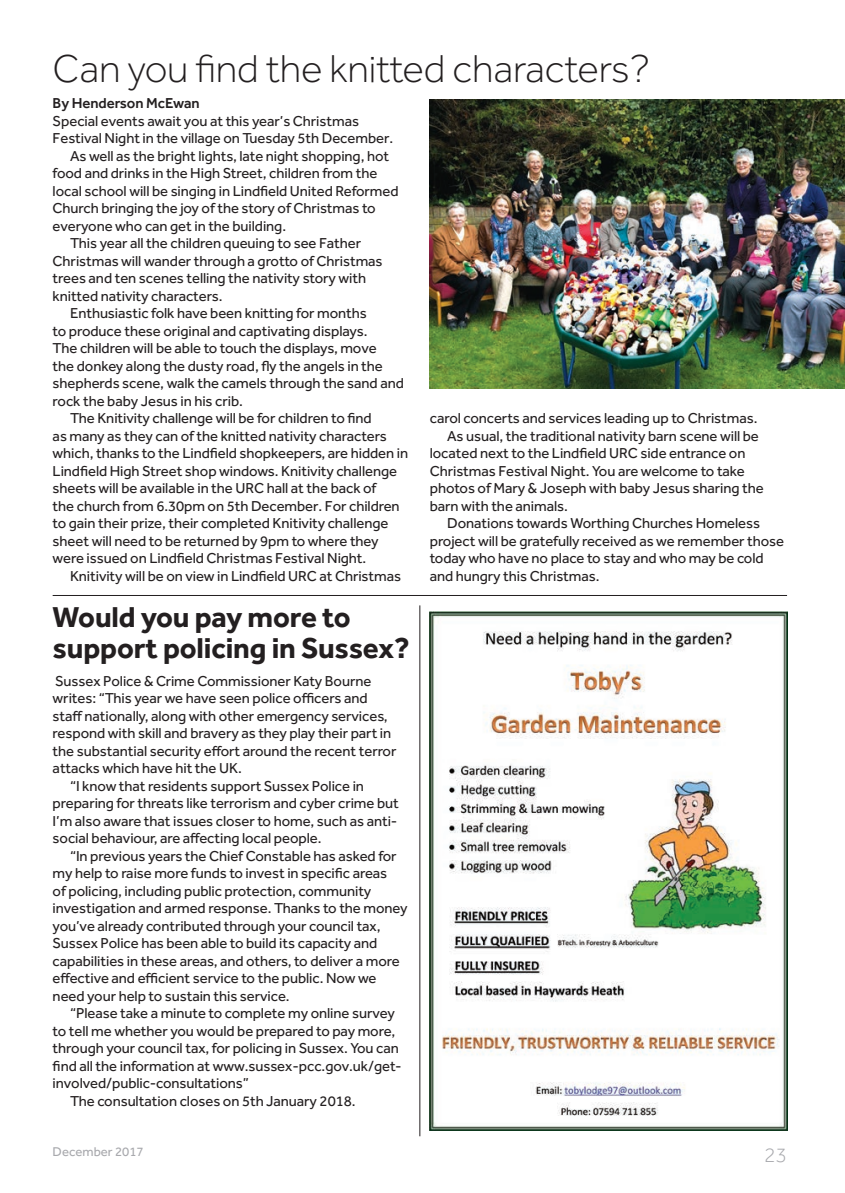
<style>
.page{position:relative;width:845px;height:1193px;background:#fff}
.page>*{position:absolute;margin:0;border:0;box-sizing:border-box;transform-origin:0 0}
.t1{font:300 40.25px "Effra";letter-spacing:-.005em;color:#231f20}
.t2{font:700 29.75px/31.5px "Effra";letter-spacing:-.005em;color:#231f20}
.t3{font:300 21px "Effra";color:#a8a9ad}
.t4{font:14.88px "Effra";letter-spacing:-.005em;color:#231f20}
.t5{font:500 14.88px "Effra";letter-spacing:-.005em;color:#231f20}
.t6{font:13.12px "Effra";color:#a8a9ad}
</style>
<div class="page">
<img style="left:430px;top:612px;width:357px;height:518px">
<hr style="left:53px;top:595px;width:734px;height:1px;background:#231f20">
<hr style="left:419px;top:605px;width:1px;height:531px;background:#231f20">
<img style="left:430px;top:99px;width:415px;height:289px">
<h1 class="t1" style="left:53px;top:46px;width:598px">Can you find the knitted characters?</h1>
<p class="t5" style="left:53px;top:94px;width:148px">By Henderson McEwan</p>
<p class="t4" style="left:53px;top:112px;width:308px">Special events await you at this year’s Christmas</p>
<p class="t4" style="left:53px;top:130px;width:342px">Festival Night in the village on Tuesday 5th December.</p>
<p class="t4" style="left:70px;top:147px;width:320px">As well as the bright lights, late night shopping, hot</p>
<p class="t4" style="left:53px;top:165px;width:326px">food and drinks in the High Street, children from the</p>
<p class="t4" style="left:53px;top:182px;width:347px">local school will be singing in Lindfield United Reformed</p>
<p class="t4" style="left:53px;top:200px;width:325px">Church bringing the joy of the story of Christmas to</p>
<p class="t4" style="left:53px;top:217px;width:235px">everyone who can get in the building.</p>
<p class="t4" style="left:70px;top:235px;width:293px">This year all the children queuing to see Father</p>
<p class="t4" style="left:53px;top:252px;width:331px">Christmas will wander through a grotto of Christmas</p>
<p class="t4" style="left:53px;top:270px;width:315px">trees and ten scenes telling the nativity story with</p>
<p class="t4" style="left:53px;top:287px;width:171px">knitted nativity characters.</p>
<p class="t4" style="left:70px;top:304px;width:298px">Enthusiastic folk have been knitting for months</p>
<p class="t4" style="left:53px;top:322px;width:316px">to produce these original and captivating displays.</p>
<p class="t4" style="left:53px;top:339px;width:325px">The children will be able to touch the displays, move</p>
<p class="t4" style="left:53px;top:357px;width:332px">the donkey along the dusty road, fly the angels in the</p>
<p class="t4" style="left:53px;top:374px;width:353px">shepherds scene, walk the camels through the sand and</p>
<p class="t4" style="left:53px;top:392px;width:192px">rock the baby Jesus in his crib.</p>
<p class="t4" style="left:70px;top:409px;width:303px">The Knitivity challenge will be for children to find</p>
<p class="t4" style="left:53px;top:427px;width:336px">as many as they can of the knitted nativity characters</p>
<p class="t4" style="left:53px;top:444px;width:357px">which, thanks to the Lindfield shopkeepers, are hidden in</p>
<p class="t4" style="left:53px;top:462px;width:346px">Lindfield High Street shop windows. Knitivity challenge</p>
<p class="t4" style="left:53px;top:479px;width:325px">sheets will be available in the URC hall at the back of</p>
<p class="t4" style="left:53px;top:497px;width:348px">the church from 6.30pm on 5th December. For children</p>
<p class="t4" style="left:53px;top:514px;width:337px">to gain their prize, their completed Knitivity challenge</p>
<p class="t4" style="left:53px;top:532px;width:327px">sheet will need to be returned by 9pm to where they</p>
<p class="t4" style="left:53px;top:549px;width:315px">were issued on Lindfield Christmas Festival Night.</p>
<p class="t4" style="left:70px;top:567px;width:333px">Knitivity will be on view in Lindfield URC at Christmas</p>
<p class="t4" style="left:430px;top:409px;width:329px">carol concerts and services leading up to Christmas.</p>
<p class="t4" style="left:447px;top:427px;width:313px">As usual, the traditional nativity barn scene will be</p>
<p class="t4" style="left:430px;top:444px;width:317px">located next to the Lindfield URC side entrance on</p>
<p class="t4" style="left:430px;top:462px;width:317px">Christmas Festival Night. You are welcome to take</p>
<p class="t4" style="left:430px;top:479px;width:335px">photos of Mary &amp; Joseph with baby Jesus sharing the</p>
<p class="t4" style="left:430px;top:497px;width:140px">barn with the animals.</p>
<p class="t4" style="left:447px;top:514px;width:314px">Donations towards Worthing Churches Homeless</p>
<p class="t4" style="left:430px;top:532px;width:356px">project will be gratefully received as we remember those</p>
<p class="t4" style="left:430px;top:549px;width:335px">today who have no place to stay and who may be cold</p>
<p class="t4" style="left:430px;top:567px;width:171px">and hungry this Christmas.</p>
<h2 class="t2" style="left:53px;top:600px;width:359px">Would you pay more to support policing in Sussex?</h2>
<p class="t4" style="left:55px;top:672px;width:318px">Sussex Police &amp; Crime Commissioner Katy Bourne</p>
<p class="t4" style="left:53px;top:690px;width:316px">writes: “This year we have seen police officers and</p>
<p class="t4" style="left:53px;top:707px;width:336px">staff nationally, along with other emergency services,</p>
<p class="t4" style="left:53px;top:725px;width:340px">respond with skill and bravery as they play their part in</p>
<p class="t4" style="left:53px;top:742px;width:345px">the substantial security effort around the recent terror</p>
<p class="t4" style="left:53px;top:760px;width:191px">attacks which have hit the UK.</p>
<p class="t4" style="left:70px;top:777px;width:295px">“I know that residents support Sussex Police in</p>
<p class="t4" style="left:53px;top:795px;width:348px">preparing for threats like terrorism and cyber crime but</p>
<p class="t4" style="left:53px;top:812px;width:346px">I’m also aware that issues closer to home, such as anti-</p>
<p class="t4" style="left:53px;top:830px;width:270px">social behaviour, are affecting local people.</p>
<p class="t4" style="left:70px;top:847px;width:328px">“In previous years the Chief Constable has asked for</p>
<p class="t4" style="left:53px;top:864px;width:336px">my help to raise more funds to invest in specific areas</p>
<p class="t4" style="left:53px;top:882px;width:320px">of policing, including public protection, community</p>
<p class="t4" style="left:53px;top:899px;width:356px">investigation and armed response. Thanks to the money</p>
<p class="t4" style="left:53px;top:917px;width:329px">you’ve already contributed through your council tax,</p>
<p class="t4" style="left:53px;top:934px;width:326px">Sussex Police has been able to build its capacity and</p>
<p class="t4" style="left:53px;top:952px;width:349px">capabilities in these areas, and others, to deliver a more</p>
<p class="t4" style="left:53px;top:969px;width:325px">effective and efficient service to the public. Now we</p>
<p class="t4" style="left:53px;top:987px;width:239px">need your help to sustain this service.</p>
<p class="t4" style="left:70px;top:1004px;width:326px">“Please take a minute to complete my online survey</p>
<p class="t4" style="left:53px;top:1022px;width:344px">to tell me whether you would be prepared to pay more,</p>
<p class="t4" style="left:53px;top:1039px;width:348px">through your council tax, for policing in Sussex. You can</p>
<p class="t4" style="left:53px;top:1057px;width:351px">find all the information at www.sussex-pcc.gov.uk/get-</p>
<p class="t4" style="left:53px;top:1074px;width:198px">involved/public-consultations”</p>
<p class="t4" style="left:70px;top:1092px;width:287px">The consultation closes on 5th January 2018.</p>
<p class="t6" style="left:53px;top:1144px;width:93px">December 2017</p>
<h3 class="t3" style="left:764px;top:1143px;width:24px">23</h3>
</div>
